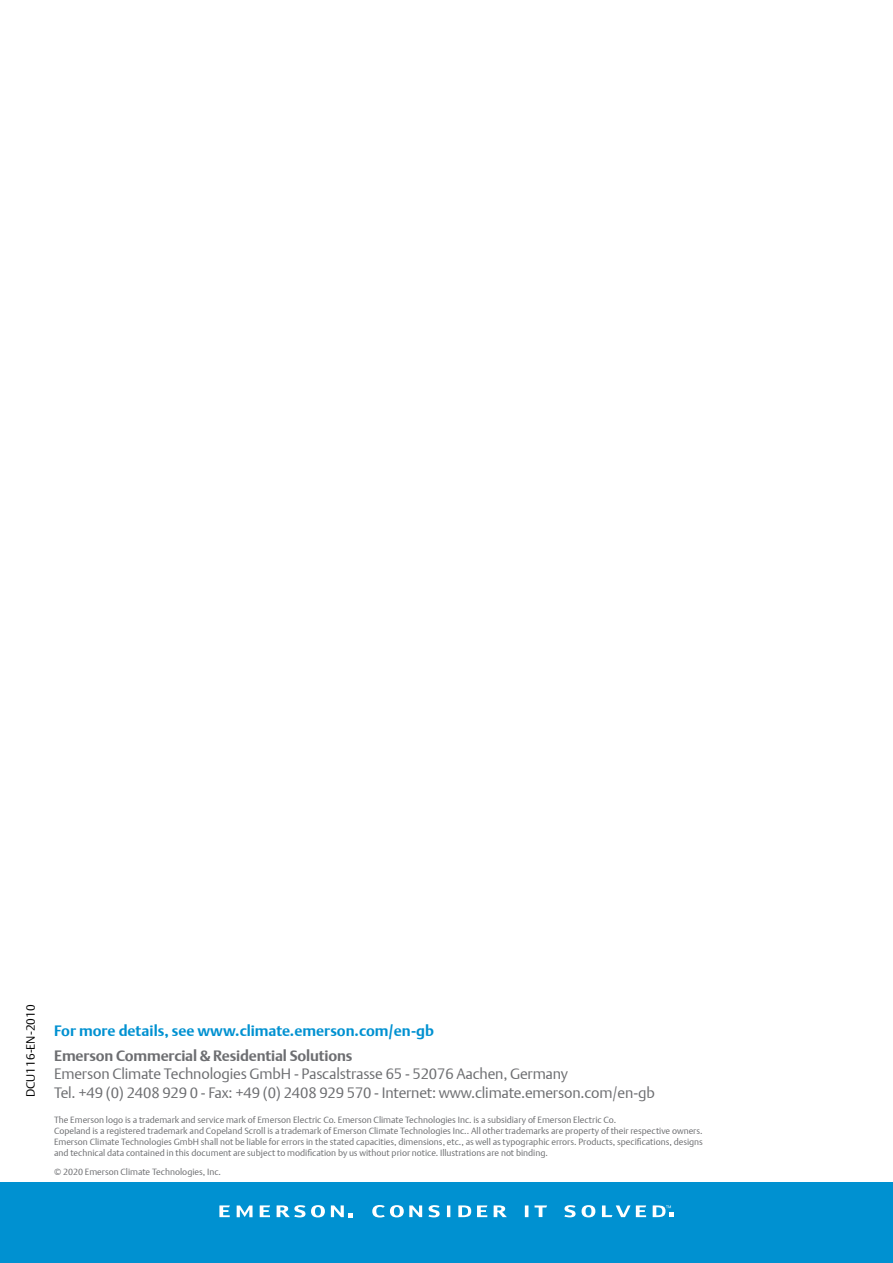
<style>
.page{position:relative;width:893px;height:1263px;background:#fff}
.page>*{position:absolute;margin:0;border:0;box-sizing:border-box;transform-origin:0 0}
.t1{font:15px "DTL Argo T Light";letter-spacing:-.01em;color:#6d6e71}
.t2{font:700 15px "DTL Argo T";color:#0091d1}
.t3{font:700 15px "DTL Argo T";letter-spacing:-.01em;color:#6d6e71}
.t4{font:12px "DTL Argo T Light";color:#000101}
.t5{font:9px/10.8px "DTL Argo T Light";color:#6d6e71}
</style>
<div class="page">
<div style="left:0;top:1182px;width:893px;height:81px;background:#0091d1"></div>
<svg style="left:260px;top:1205px;width:10px;height:12px"></svg>
<svg style="left:219px;top:1205px;width:11px;height:12px"></svg>
<svg style="left:237px;top:1205px;width:16px;height:12px"></svg>
<svg style="left:277px;top:1205px;width:48px;height:12px"></svg>
<svg style="left:494px;top:1205px;width:13px;height:12px"></svg>
<svg style="left:582px;top:1205px;width:13px;height:12px"></svg>
<svg style="left:477px;top:1205px;width:10px;height:12px"></svg>
<svg style="left:428px;top:1205px;width:12px;height:12px"></svg>
<svg style="left:564px;top:1205px;width:12px;height:12px"></svg>
<svg style="left:447px;top:1205px;width:3px;height:12px"></svg>
<svg style="left:525px;top:1205px;width:3px;height:12px"></svg>
<svg style="left:534px;top:1205px;width:13px;height:12px"></svg>
<svg style="left:602px;top:1205px;width:44px;height:12px"></svg>
<svg style="left:458px;top:1205px;width:13px;height:12px"></svg>
<svg style="left:372px;top:1205px;width:50px;height:12px"></svg>
<svg style="left:331px;top:1205px;width:22px;height:12px"></svg>
<svg style="left:653px;top:1205px;width:20px;height:12px"></svg>
<h2 class="t4" style="left:23px;top:1097px;width:94px;rotate:-90deg">DCU116-EN-2010</h2>
<h1 class="t2" style="left:54px;top:1022px;width:382px">For more details, see www.climate.emerson.com/en-gb</h1>
<h1 class="t3" style="left:54px;top:1046px;width:300px">Emerson Commercial &amp; Residential Solutions</h1>
<h1 class="t1" style="left:54px;top:1064px;width:515px">Emerson Climate Technologies GmbH - Pascalstrasse 65 - 52076 Aachen, Germany</h1>
<p class="t5" style="left:54px;top:1114px;width:650px">The Emerson logo is a trademark and service mark of Emerson Electric Co. Emerson Climate Technologies Inc. is a subsidiary of Emerson Electric Co.<br>Copeland is a registered trademark and Copeland Scroll is a trademark of Emerson Climate Technologies Inc.. All other trademarks are property of their respective owners.<br>Emerson Climate Technologies GmbH shall not be liable for errors in the stated capacities, dimensions, etc., as well as typographic errors. Products, specifications, designs and technical data contained in this document are subject to modification by us without prior notice. Illustrations are not binding.</p>
<p class="t5" style="left:54px;top:1166px;width:169px">© 2020 Emerson Climate Technologies, Inc.</p>
<h1 class="t1" style="left:54px;top:1083px;width:602px">Tel. +49 (0) 2408 929 0 - Fax: +49 (0) 2408 929 570 - Internet: www.climate.emerson.com/en-gb</h1>
</div>
